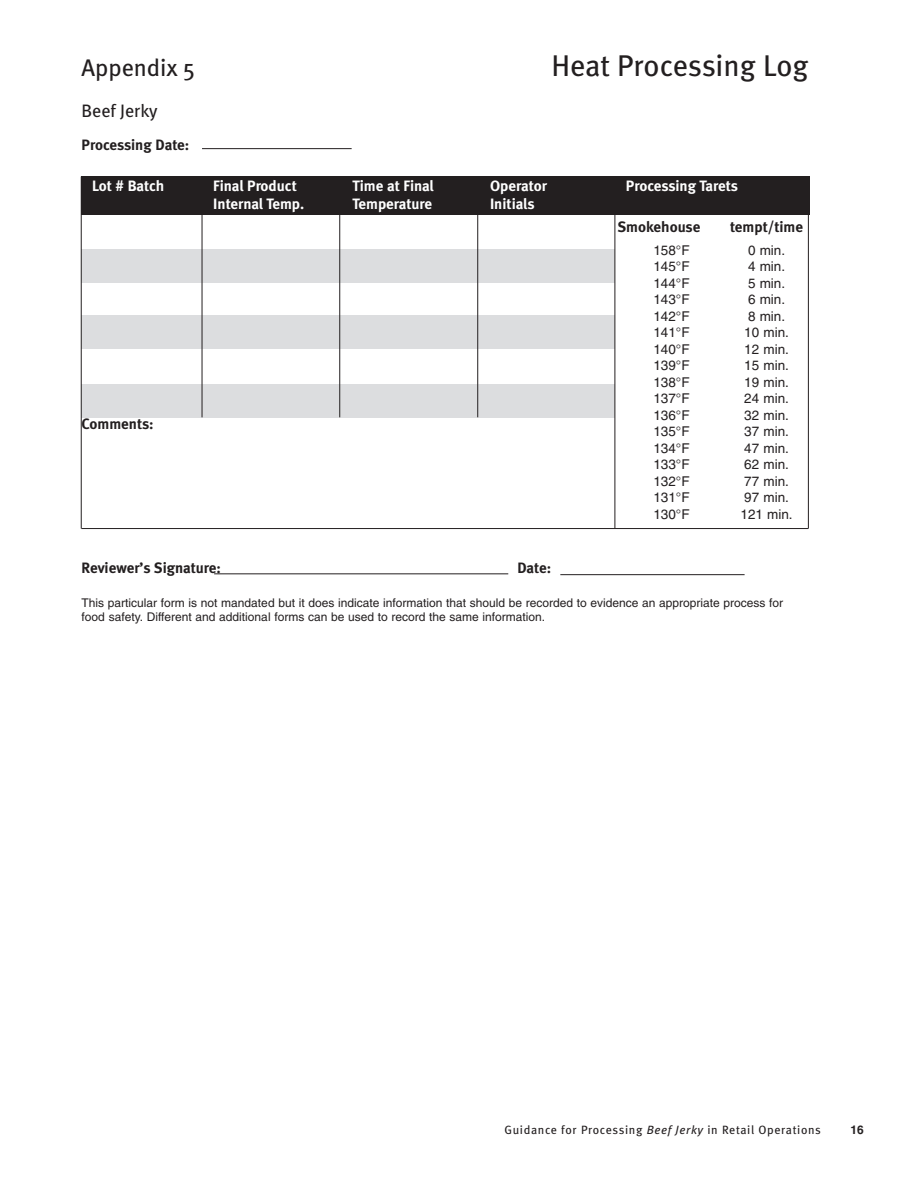
<style>
.page{position:relative;width:918px;height:1188px;background:#fff}
.page>*{position:absolute;margin:0;border:0;box-sizing:border-box;transform-origin:0 0}
.t1{font:30px "Meta";letter-spacing:-.005em;color:#231f20}
.t2{font:24px "Meta";color:#231f20}
.t3{font:18px "Meta";color:#231f20}
.t4{font:700 15px/18px "Meta";color:#fff}
.t5{font:700 15px "Meta";color:#231f20}
.t6{font:13.5px "Helvetica";color:#231f20}
.t7{font:12px/14.4px "Helvetica";color:#231f20}
.t8{font:12px "Meta";letter-spacing:.055em;color:#231f20}
.t9{font:700 12px "Helvetica";color:#231f20}
.s1{font-style:italic}
</style>
<div class="page">
<div style="left:82px;top:249px;width:533px;height:33px;background:#dcdddf"></div>
<div style="left:82px;top:315px;width:533px;height:34px;background:#dcdddf"></div>
<div style="left:82px;top:385px;width:533px;height:33px;background:#dcdddf"></div>
<div style="left:81px;top:176px;width:728px;height:39px;background:#231f20"></div>
<hr style="left:202px;top:176px;width:1px;height:241px;background:#231f20">
<hr style="left:339px;top:176px;width:1px;height:241px;background:#231f20">
<hr style="left:477px;top:176px;width:1px;height:241px;background:#231f20">
<hr style="left:615px;top:176px;width:1px;height:353px;background:#231f20">
<hr style="left:808px;top:177px;width:1px;height:352px;background:#231f20">
<hr style="left:81px;top:177px;width:1px;height:352px;background:#231f20">
<hr style="left:81px;top:528px;width:727px;height:1px;background:#231f20">
<hr style="left:202px;top:148px;width:150px;height:1px;background:#231f20">
<hr style="left:214px;top:574px;width:294px;height:1px;background:#231f20">
<hr style="left:560px;top:574px;width:185px;height:1px;background:#231f20">
<h2 class="t2" style="left:82px;top:60px;width:115px">Appendix 5</h2>
<h1 class="t1" style="left:551px;top:56px;width:258px">Heat Processing Log</h1>
<h3 class="t3" style="left:82px;top:104px;width:78px">Beef Jerky</h3>
<p class="t5" style="left:82px;top:139px;width:109px">Processing Date:</p>
<p class="t4" style="left:92px;top:178px;width:74px">Lot # Batch</p>
<p class="t4" style="left:626px;top:178px;width:114px">Processing Tarets</p>
<p class="t4" style="left:213px;top:178px;width:92px">Final Product<br>Internal Temp.</p>
<p class="t4" style="left:352px;top:178px;width:83px">Time at Final<br>Temperature</p>
<p class="t4" style="left:490px;top:178px;width:59px">Operator<br>Initials</p>
<p class="t5" style="left:82px;top:419px;width:73px">Comments:</p>
<p class="t5" style="left:82px;top:562px;width:141px">Reviewer’s Signature:</p>
<p class="t5" style="left:517px;top:562px;width:35px">Date:</p>
<p class="t5" style="left:618px;top:221px;width:84px">Smokehouse</p>
<p class="t5" style="left:730px;top:221px;width:74px">tempt/time</p>
<p class="t6" style="left:653px;top:245px;width:38px">158°F</p>
<p class="t6" style="left:748px;top:245px;width:39px">0 min.</p>
<p class="t6" style="left:653px;top:262px;width:38px">145°F</p>
<p class="t6" style="left:748px;top:262px;width:39px">4 min.</p>
<p class="t6" style="left:653px;top:278px;width:38px">144°F</p>
<p class="t6" style="left:748px;top:278px;width:39px">5 min.</p>
<p class="t6" style="left:653px;top:295px;width:38px">143°F</p>
<p class="t6" style="left:748px;top:295px;width:39px">6 min.</p>
<p class="t6" style="left:653px;top:311px;width:38px">142°F</p>
<p class="t6" style="left:748px;top:311px;width:39px">8 min.</p>
<p class="t6" style="left:653px;top:328px;width:38px">141°F</p>
<p class="t6" style="left:744px;top:328px;width:46px">10 min.</p>
<p class="t6" style="left:653px;top:344px;width:38px">140°F</p>
<p class="t6" style="left:744px;top:344px;width:46px">12 min.</p>
<p class="t6" style="left:653px;top:361px;width:38px">139°F</p>
<p class="t6" style="left:744px;top:361px;width:46px">15 min.</p>
<p class="t6" style="left:653px;top:377px;width:38px">138°F</p>
<p class="t6" style="left:744px;top:377px;width:46px">19 min.</p>
<p class="t6" style="left:653px;top:394px;width:38px">137°F</p>
<p class="t6" style="left:744px;top:394px;width:46px">24 min.</p>
<p class="t6" style="left:653px;top:410px;width:38px">136°F</p>
<p class="t6" style="left:744px;top:410px;width:46px">32 min.</p>
<p class="t6" style="left:653px;top:427px;width:38px">135°F</p>
<p class="t6" style="left:744px;top:427px;width:46px">37 min.</p>
<p class="t6" style="left:653px;top:443px;width:38px">134°F</p>
<p class="t6" style="left:744px;top:443px;width:46px">47 min.</p>
<p class="t6" style="left:653px;top:460px;width:38px">133°F</p>
<p class="t6" style="left:744px;top:460px;width:46px">62 min.</p>
<p class="t6" style="left:653px;top:476px;width:38px">132°F</p>
<p class="t6" style="left:744px;top:476px;width:46px">77 min.</p>
<p class="t6" style="left:653px;top:493px;width:38px">131°F</p>
<p class="t6" style="left:744px;top:493px;width:46px">97 min.</p>
<p class="t6" style="left:653px;top:509px;width:38px">130°F</p>
<p class="t6" style="left:741px;top:509px;width:54px">121 min.</p>
<p class="t7" style="left:82px;top:597px;width:703px">This particular form is not mandated but it does indicate information that should be recorded to evidence an appropriate process for food safety. Different and additional forms can be used to record the same information.</p>
<p class="t8" style="left:504px;top:1126px;width:318px">Guidance for Processing <span class="s1">Beef Jerky</span> in Retail Operations</p>
<p class="t9" style="left:851px;top:1125px;width:15px">16</p>
</div>
